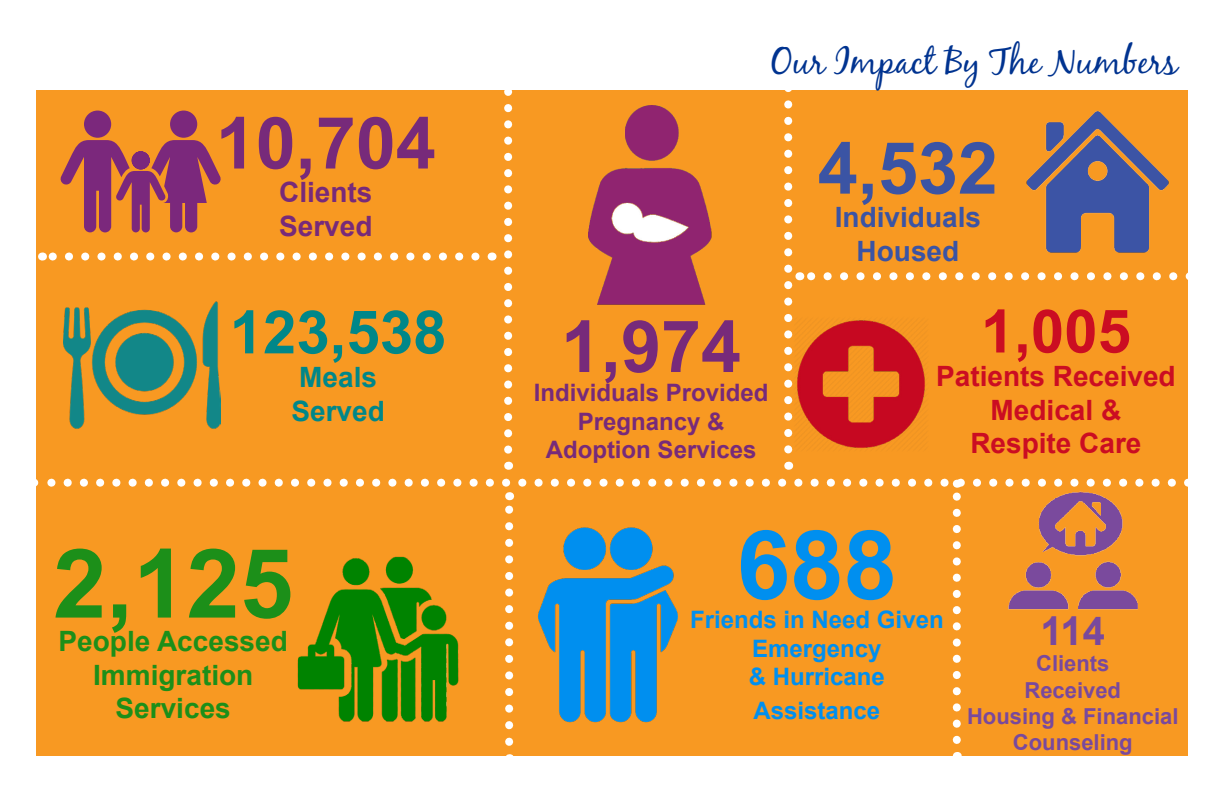
<style>
.page{position:relative;width:1224px;height:792px;background:#fff}
.page>*{position:absolute;margin:0;border:0;box-sizing:border-box;transform-origin:0 0}
.t1{font:700 96px "Arial";color:#1c8f19}
.t2{font:700 96px "Arial";color:#008fef}
.t3{font:700 72px "Arial";color:#772a7a}
.t4{font:700 72px "Arial";color:#3b54a4}
.t5{font:700 60px "Arial";color:#008789}
.t6{font:700 60px "Arial";color:#cb0d22}
.t7{font:700 40px "Arial";color:#79499d}
.t8{font:36px "Black Jack";color:#003390}
.t9{font:700 28px/33.6px "Arial";color:#cb0d22;text-align:center}
.t10{font:700 28px "Arial";color:#1c8f19}
.t11{font:700 28px "Arial";color:#3b54a4}
.t12{font:700 28px "Arial";color:#772a7a}
.t13{font:700 28px "Arial";color:#008789}
.t14{font:700 24px/28.8px "Arial";color:#008fef;text-align:center}
.t15{font:700 24px/28.8px "Arial";color:#772a7a;text-align:center}
.t16{font:700 22px "Arial";color:#79499d}
</style>
<div class="page">
<div style="left:36px;top:91px;width:1152px;height:665px;background:#f89922"></div>
<svg style="left:60px;top:111px;width:161px;height:121px"></svg>
<svg style="left:50px;top:253px;width:426px;height:8px"></svg>
<img style="left:64px;top:301px;width:157px;height:128px">
<svg style="left:504px;top:90px;width:8px;height:360px"></svg>
<svg style="left:784px;top:90px;width:8px;height:360px"></svg>
<svg style="left:47px;top:479px;width:1125px;height:263px"></svg>
<img style="left:588px;top:105px;width:124px;height:200px">
<img style="left:1026px;top:111px;width:143px;height:142px">
<img style="left:529px;top:520px;width:160px;height:212px">
<img style="left:797px;top:320px;width:129px;height:128px">
<img style="left:287px;top:542px;width:187px;height:193px">
<img style="left:1001px;top:487px;width:148px;height:138px">
<svg style="left:808px;top:272px;width:365px;height:8px"></svg>
<p class="t3" style="left:216px;top:96px;width:222px">10,704</p>
<p class="t12" style="left:279px;top:174px;width:95px">Clients</p>
<p class="t12" style="left:279px;top:207px;width:95px">Served</p>
<p class="t5" style="left:230px;top:293px;width:218px">123,538</p>
<p class="t13" style="left:299px;top:359px;width:79px">Meals</p>
<p class="t13" style="left:291px;top:392px;width:95px">Served</p>
<p class="t1" style="left:53px;top:521px;width:242px">2,125</p>
<p class="t10" style="left:59px;top:623px;width:231px">People Accessed</p>
<p class="t10" style="left:93px;top:656px;width:162px">Immigration</p>
<p class="t10" style="left:116px;top:690px;width:117px">Services</p>
<p class="t8" style="left:771px;top:40px;width:408px">Our Impact By The Numbers</p>
<p class="t3" style="left:561px;top:299px;width:182px">1,974</p>
<p class="t15" style="left:534px;top:379px;width:236px">Individuals Provided<br>Pregnancy &amp;</p>
<p class="t15" style="left:546px;top:436px;width:212px">Adoption Services</p>
<p class="t4" style="left:818px;top:121px;width:182px">4,532</p>
<p class="t11" style="left:835px;top:199px;width:148px">Individuals</p>
<p class="t11" style="left:857px;top:233px;width:104px">Housed</p>
<p class="t6" style="left:981px;top:292px;width:152px">1,005</p>
<p class="t9" style="left:936px;top:360px;width:241px">Patients Received<br>Medical &amp;</p>
<p class="t9" style="left:970px;top:428px;width:173px">Respite Care</p>
<p class="t2" style="left:737px;top:502px;width:162px">688</p>
<p class="t14" style="left:690px;top:606px;width:255px">Friends in Need Given<br>Emergency</p>
<p class="t14" style="left:749px;top:663px;width:138px">&amp; Hurricane</p>
<p class="t14" style="left:754px;top:697px;width:128px">Assistance</p>
<p class="t7" style="left:1041px;top:604px;width:66px">114</p>
<p class="t16" style="left:1036px;top:649px;width:75px">Clients</p>
<p class="t16" style="left:1024px;top:675px;width:98px">Received</p>
<p class="t16" style="left:967px;top:702px;width:213px">Housing &amp; Financial</p>
<p class="t16" style="left:1013px;top:728px;width:121px">Counseling</p>
</div>
